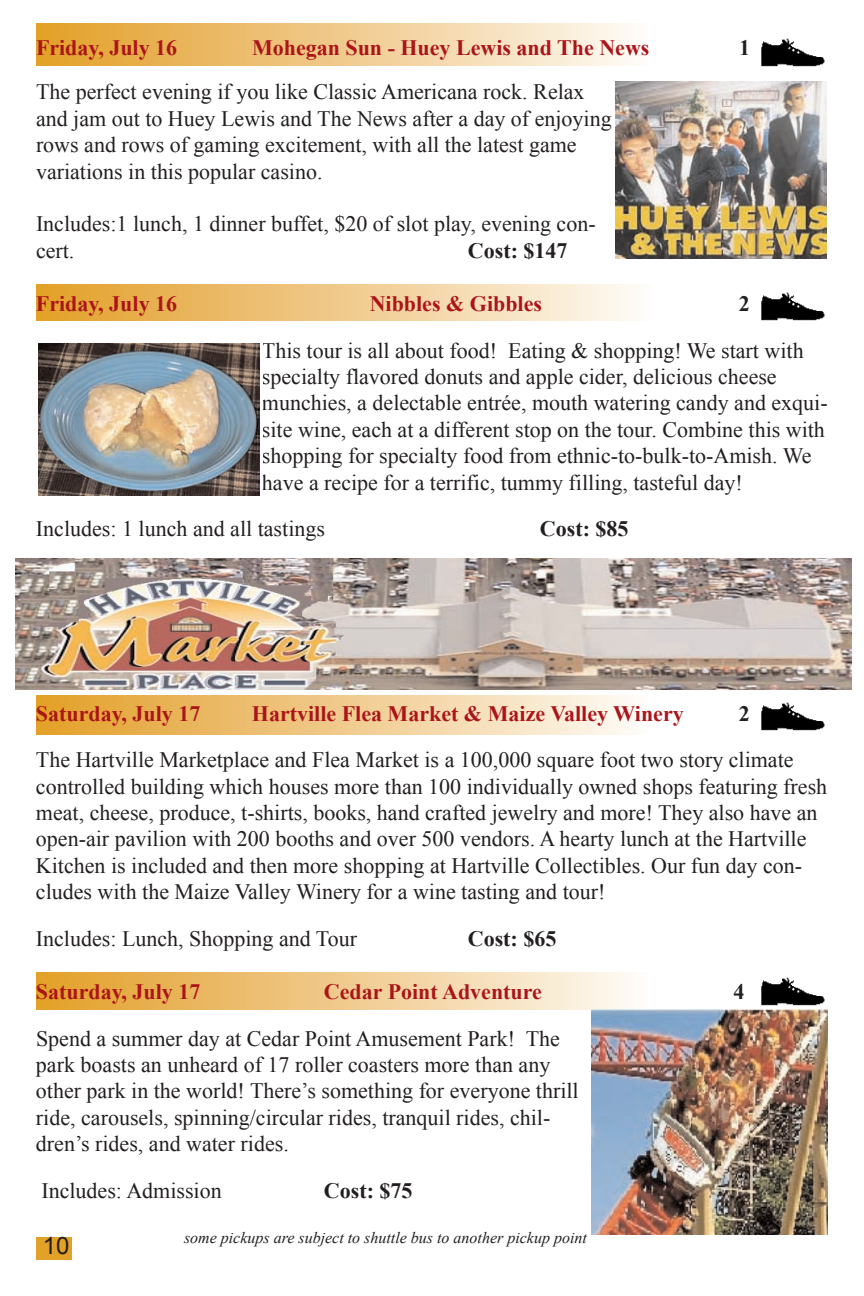
<style>
.page{position:relative;width:864px;height:1296px;background:#fff}
.page>*{position:absolute;margin:0;border:0;box-sizing:border-box;transform-origin:0 0}
.t1{font:24px "Arial";color:#231f20}
.t2{font:22px/26.4px "Times New Roman";color:#231f20}
.t3{font:700 22px "Times New Roman";color:#ab1519}
.t4{font:700 22px "Times New Roman";color:#231f20}
.t5{font:italic 16px "Times New Roman";color:#231f20}
</style>
<div class="page">
<div style="left:36px;top:972px;width:612px;height:37px;background:linear-gradient(to right,#e29e27,#fefaf6)"></div>
<div style="left:36px;top:696px;width:612px;height:39px;background:linear-gradient(to right,#e29e27,#fefaf6)"></div>
<div style="left:36px;top:285px;width:615px;height:36px;background:linear-gradient(to right,#e29e27,#fefaf6)"></div>
<div style="left:36px;top:24px;width:612px;height:42px;background:linear-gradient(to right,#e29e27,#fefaf6)"></div>
<img style="left:15px;top:558px;width:837px;height:132px">
<img style="left:591px;top:1009px;width:237px;height:225px">
<img style="left:761px;top:38px;width:64px;height:29px">
<img style="left:761px;top:292px;width:64px;height:29px">
<img style="left:761px;top:702px;width:64px;height:29px">
<img style="left:761px;top:977px;width:64px;height:29px">
<div style="left:36px;top:1237px;width:36px;height:23px;background:#e2a127"></div>
<img style="left:615px;top:81px;width:211px;height:178px">
<img style="left:39px;top:343px;width:220px;height:153px">
<p class="t3" style="left:36px;top:35px;width:143px">Friday, July 16</p>
<p class="t3" style="left:252px;top:35px;width:399px">Mohegan Sun - Huey Lewis and The News</p>
<p class="t4" style="left:739px;top:35px;width:12px">1</p>
<p class="t2" style="left:36px;top:79px;width:577px">The perfect evening if you like Classic Americana rock. Relax and jam out to Huey Lewis and The News after a day of enjoying rows and rows of gaming excitement, with all the latest game variations in this popular casino.</p>
<p class="t2" style="left:36px;top:211px;width:561px">Includes:1 lunch, 1 dinner buffet, $20 of slot play, evening con&shy;cert.</p>
<p class="t4" style="left:468px;top:238px;width:101px">Cost: $147</p>
<p class="t3" style="left:36px;top:291px;width:143px">Friday, July 16</p>
<p class="t3" style="left:370px;top:291px;width:174px">Nibbles &amp; Gibbles</p>
<p class="t4" style="left:739px;top:291px;width:12px">2</p>
<p class="t2" style="left:262px;top:337px;width:567px">This tour is all about food! Eating &amp; shopping! We start with specialty flavored donuts and apple cider, delicious cheese munchies, a delectable entrée, mouth watering candy and exqui&shy;site wine, each at a different stop on the tour. Combine this with shopping for specialty food from ethnic-to-bulk-to-Amish. We have a recipe for a terrific, tummy filling, tasteful day!</p>
<p class="t2" style="left:36px;top:515px;width:291px">Includes: 1 lunch and all tastings</p>
<p class="t4" style="left:540px;top:516px;width:90px">Cost: $85</p>
<p class="t3" style="left:36px;top:701px;width:166px">Saturday, July 17</p>
<p class="t3" style="left:252px;top:701px;width:433px">Hartville Flea Market &amp; Maize Valley Winery</p>
<p class="t4" style="left:739px;top:701px;width:12px">2</p>
<p class="t2" style="left:36px;top:747px;width:793px">The Hartville Marketplace and Flea Market is a 100,000 square foot two story climate controlled building which houses more than 100 individually owned shops featuring fresh meat, cheese, produce, t-shirts, books, hand crafted jewelry and more! They also have an open-air pavilion with 200 booths and over 500 vendors. A hearty lunch at the Hartville Kitchen is included and then more shopping at Hartville Collectibles. Our fun day con&shy;cludes with the Maize Valley Winery for a wine tasting and tour!</p>
<p class="t2" style="left:36px;top:925px;width:323px">Includes: Lunch, Shopping and Tour</p>
<p class="t4" style="left:468px;top:926px;width:90px">Cost: $65</p>
<p class="t3" style="left:36px;top:979px;width:166px">Saturday, July 17</p>
<p class="t3" style="left:324px;top:979px;width:219px">Cedar Point Adventure</p>
<p class="t4" style="left:733px;top:979px;width:12px">4</p>
<p class="t2" style="left:36px;top:1025px;width:544px">Spend a summer day at Cedar Point Amusement Park! The park boasts an unheard of 17 roller coasters more than any other park in the world! There’s something for everyone thrill ride, carousels, spinning/circular rides, tranquil rides, chil&shy;dren’s rides, and water rides.</p>
<p class="t2" style="left:41px;top:1177px;width:182px">Includes: Admission</p>
<p class="t4" style="left:324px;top:1178px;width:90px">Cost: $75</p>
<p class="t5" style="left:184px;top:1229px;width:404px">some pickups are subject to shuttle bus to another pickup point</p>
<p class="t1" style="left:43px;top:1233px;width:28px">10</p>
</div>
